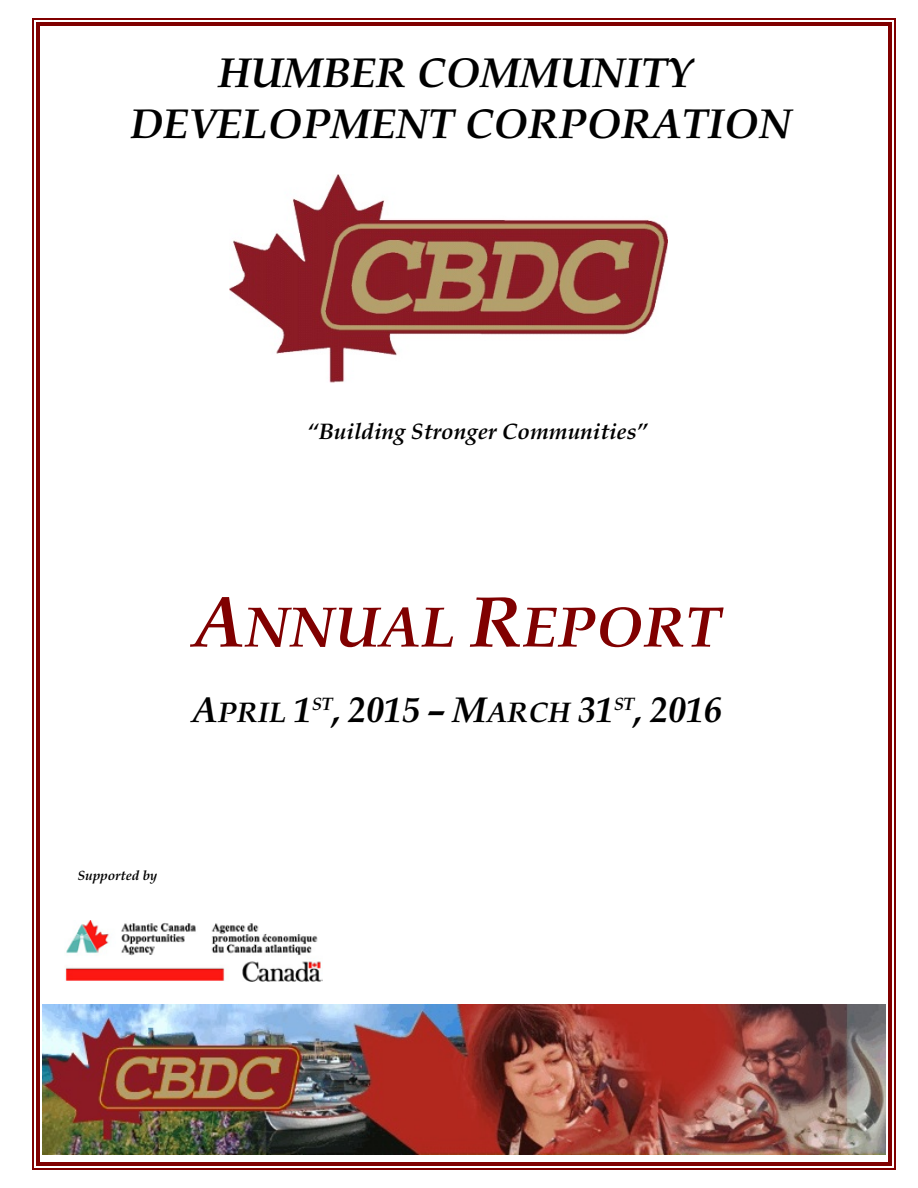
<style>
.page{position:relative;width:918px;height:1188px;background:#fff}
.page>*{position:absolute;margin:0;border:0;box-sizing:border-box;transform-origin:0 0}
.t1{font:italic 700 57px "Book Antiqua";letter-spacing:.01em;color:#800000}
.t2{font:italic 700 42px/51px "Book Antiqua";color:#000;text-align:center}
.t3{font:italic 700 36px "Book Antiqua";color:#000}
.t4{font:italic 700 22.5px "Book Antiqua";color:#000}
.t5{font:italic 700 13.5px "Book Antiqua";color:#000}
.s1{font-size:72px}
.s2{font-size:28.5px}
</style>
<div class="page">
<img style="left:229px;top:174px;width:439px;height:209px">
<svg style="left:33px;top:999px;width:853px;height:160px"></svg>
<img style="left:43px;top:1005px;width:842px;height:149px">
<hr style="left:36px;top:22px;width:4px;height:1144px;background:#800000">
<hr style="left:888px;top:22px;width:4px;height:1144px;background:#800000">
<hr style="left:36px;top:22px;width:856px;height:4px;background:#800000">
<hr style="left:36px;top:1162px;width:856px;height:4px;background:#800000">
<hr style="left:32px;top:18px;width:1px;height:1152px;background:#800000">
<hr style="left:894px;top:18px;width:2px;height:1152px;background:#800000">
<hr style="left:32px;top:18px;width:864px;height:2px;background:#800000">
<hr style="left:32px;top:1168px;width:864px;height:2px;background:#800000">
<img style="left:65px;top:921px;width:258px;height:61px">
<p class="t2" style="left:131px;top:51px;width:663px">HUMBER COMMUNITY<br>DEVELOPMENT CORPORATION</p>
<p class="t4" style="left:307px;top:417px;width:342px">“Building Stronger Communities”</p>
<h1 class="t1" style="left:194px;top:589px;width:529px"><span class="s1">A</span>NNUAL <span class="s1">R</span>EPORT</h1>
<p class="t3" style="left:192px;top:686px;width:532px">A<span class="s2">PRIL</span> 1<sup>ST</sup>, 2015 – M<span class="s2">ARCH</span> 31<sup>ST</sup>, 2016</p>
<p class="t5" style="left:78px;top:867px;width:81px">Supported by</p>
</div>
